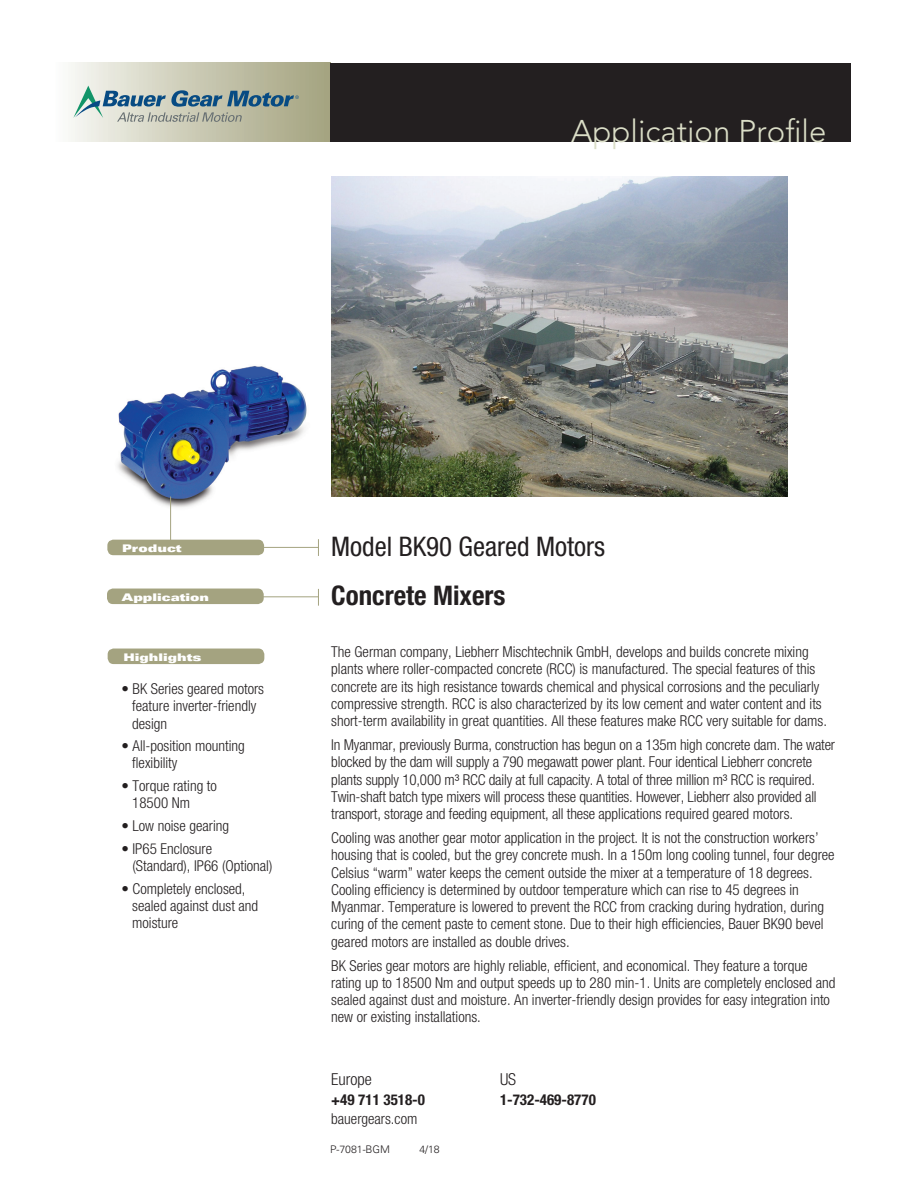
<style>
.page{position:relative;width:918px;height:1188px;background:#fff}
.page>*{position:absolute;margin:0;border:0;box-sizing:border-box;transform-origin:0 0}
.t1{font:300 31.2px "Avenir LT Std";color:#dbdec7}
.t2{font:condensed 27px "Helvetica Neue LT Std";color:#231f20}
.t3{font:700 condensed 27px "Helvetica Neue LT Std";color:#231f20}
.t4{font:300 condensed 16.5px "Helvetica Neue LT Std";color:#231f20}
.t5{font:300 condensed 15px/17.2px "Helvetica Neue LT Std";color:#231f20}
.t6{font:700 condensed 15px "Helvetica Neue LT Std";color:#231f20}
.t7{font:10.5px "Univers LT Std X Black Ex";color:#fff}
.t8{font:300 10.5px "Univers LT Std";color:#231f20}
</style>
<div class="page">
<div style="left:107px;top:589px;width:157px;height:15px;background:#a4a380;border-radius:6px"></div>
<div style="left:107px;top:540px;width:157px;height:15px;background:#a4a380;border-radius:6px"></div>
<hr style="left:241px;top:547px;width:77px;height:1px;background:#a4a380">
<svg style="left:318px;top:539px;width:1px;height:17px"></svg>
<svg style="left:318px;top:589px;width:1px;height:17px"></svg>
<hr style="left:240px;top:596px;width:78px;height:1px;background:#a4a380">
<img style="left:331px;top:177px;width:457px;height:320px">
<div style="left:108px;top:649px;width:156px;height:15px;background:#a4a380;border-radius:6px"></div>
<div style="left:54px;top:63px;width:276px;height:79px;background:linear-gradient(to right,#fafaf7,#a2a17c)"></div>
<div style="left:330px;top:63px;width:520px;height:79px;background:#231f20"></div>
<img style="left:117px;top:366px;width:190px;height:151px">
<hr style="left:170px;top:497px;width:1px;height:44px;background:#a4a380">
<svg style="left:73px;top:86px;width:226px;height:36px;background:#a1b0ab"></svg>
<h1 class="t1" style="left:571px;top:113px;width:257px">Application Profile</h1>
<p class="t7" style="left:122px;top:542px;width:61px">Product</p>
<p class="t7" style="left:122px;top:591px;width:89px">Application</p>
<p class="t7" style="left:124px;top:651px;width:80px">Highlights</p>
<p class="t5" style="left:132px;top:680px;width:133px;text-indent:-11px">• BK Series geared motors feature inverter-friendly design</p>
<p class="t5" style="left:132px;top:737px;width:114px;text-indent:-11px">• All-position mounting flexibility</p>
<p class="t5" style="left:132px;top:777px;width:86px;text-indent:-11px">• Torque rating to<br>18500 Nm</p>
<p class="t5" style="left:121px;top:817px;width:109px">• Low noise gearing</p>
<p class="t5" style="left:133px;top:840px;width:141px;text-indent:-11px">• IP65 Enclosure (Standard), IP66 (Optional)</p>
<p class="t5" style="left:132px;top:880px;width:128px;text-indent:-11px">• Completely enclosed, sealed against dust and moisture</p>
<h2 class="t2" style="left:331px;top:531px;width:275px">Model BK90 Geared Motors</h2>
<h2 class="t3" style="left:331px;top:579px;width:176px">Concrete Mixers</h2>
<p class="t5" style="left:331px;top:643px;width:497px">The German company, Liebherr Mischtechnik GmbH, develops and builds concrete mixing plants where roller-compacted concrete (RCC) is manufactured. The special features of this concrete are its high resistance towards chemical and physical corrosions and the peculiarly compressive strength. RCC is also characterized by its low cement and water content and its short-term availability in great quantities. All these features make RCC very suitable for dams.</p>
<p class="t5" style="left:331px;top:736px;width:505px">In Myanmar, previously Burma, construction has begun on a 135m high concrete dam. The water blocked by the dam will supply a 790 megawatt power plant. Four identical Liebherr concrete plants supply 10,000 m³ RCC daily at full capacity. A total of three million m³ RCC is required.<br>Twin-shaft batch type mixers will process these quantities. However, Liebherr also provided all transport, storage and feeding equipment, all these applications required geared motors.</p>
<p class="t5" style="left:331px;top:829px;width:505px">Cooling was another gear motor application in the project. It is not the construction workers’ housing that is cooled, but the grey concrete mush. In a 150m long cooling tunnel, four degree Celsius “warm” water keeps the cement outside the mixer at a temperature of 18 degrees.<br>Cooling efficiency is determined by outdoor temperature which can rise to 45 degrees in Myanmar. Temperature is lowered to prevent the RCC from cracking during hydration, during curing of the cement paste to cement stone. Due to their high efficiencies, Bauer BK90 bevel geared motors are installed as double drives.</p>
<p class="t5" style="left:331px;top:957px;width:506px">BK Series gear motors are highly reliable, efficient, and economical. They feature a torque rating up to 18500 Nm and output speeds up to 280 min-1. Units are completely enclosed and sealed against dust and moisture. An inverter-friendly design provides for easy integration into new or existing installations.</p>
<p class="t4" style="left:331px;top:1070px;width:42px">Europe</p>
<p class="t6" style="left:331px;top:1090px;width:95px">+49 711 3518-0</p>
<p class="t5" style="left:331px;top:1110px;width:88px">bauergears.com</p>
<p class="t8" style="left:330px;top:1143px;width:62px">P-7081-BGM</p>
<p class="t8" style="left:419px;top:1143px;width:22px">4/18</p>
<p class="t4" style="left:500px;top:1070px;width:18px">US</p>
<p class="t6" style="left:500px;top:1090px;width:97px">1-732-469-8770</p>
</div>
